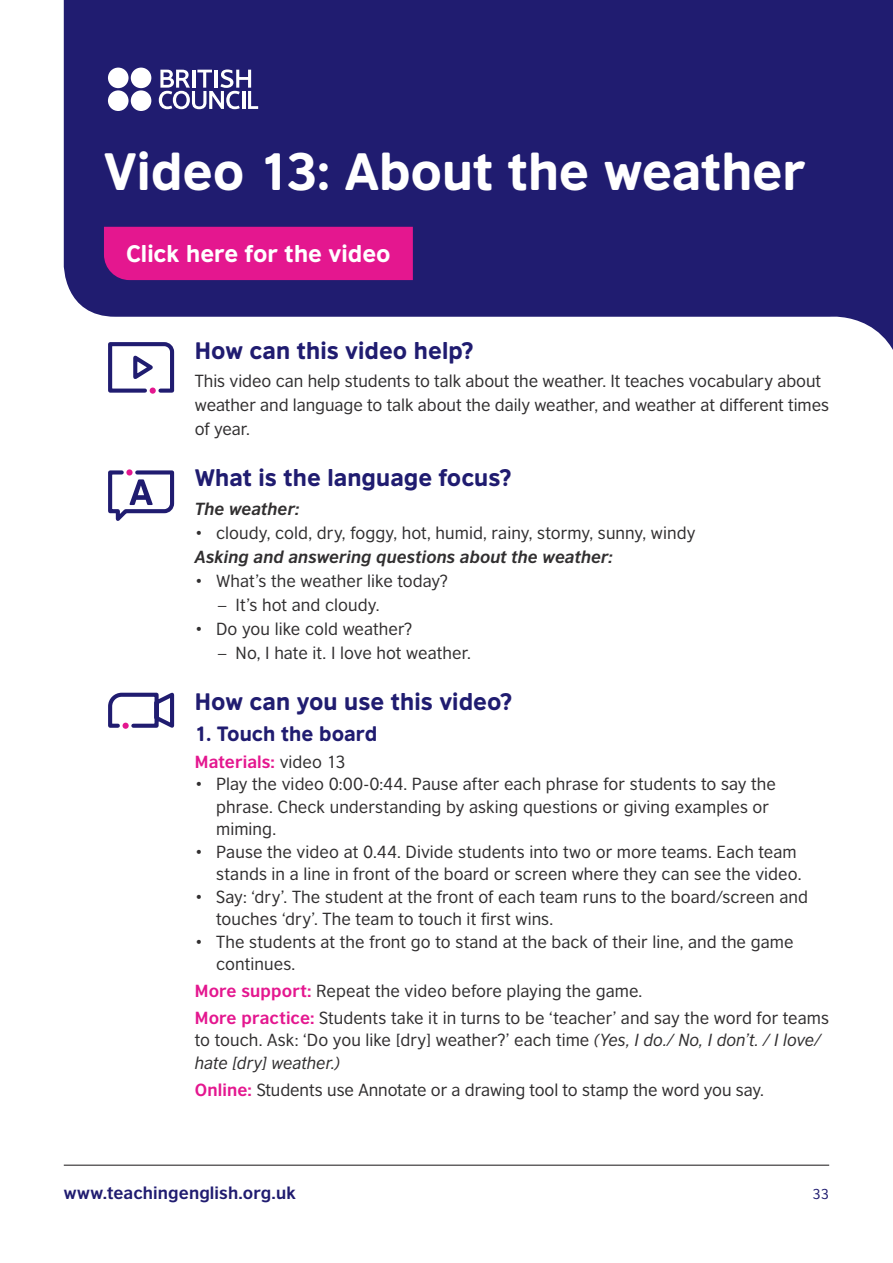
<style>
.page{position:relative;width:893px;height:1263px;background:#fff}
.page>*{position:absolute;margin:0;border:0;box-sizing:border-box;transform-origin:0 0}
.t1{font:49.5px "British Council Sans Headline";letter-spacing:-.005em;color:#fff}
.t2{font:22.5px "British Council Sans Headline";color:#201c70}
.t3{font:22.5px "British Council Sans Headline";color:#fff}
.t4{font:19.5px "British Council Sans Headline";color:#201c70}
.t5{font:16.5px/22.5px "British Council Sans";letter-spacing:.005em;color:#312f30}
.t6{font:italic 700 16.5px "British Council Sans";letter-spacing:.005em;color:#312f30}
.t7{font:700 16.5px "British Council Sans";letter-spacing:.01em;color:#201c70}
.t8{font:700 16.5px "British Council Sans";letter-spacing:.005em;color:#e4178f}
.t9{font:13.5px "British Council Sans";color:#201c70}
.s1{font-weight:400;color:#312f30}
.s2{font-weight:700;color:#e4178f}
.s3{font-style:italic}
</style>
<div class="page">
<hr style="left:64px;top:1164px;width:765px;height:2px;background:#312f30">
<svg style="left:64px;top:0;width:829px;height:350px;background:#36327e"></svg>
<svg style="left:155px;top:69px;width:103px;height:46px"></svg>
<div style="left:131px;top:68px;width:20px;height:20px;background:#fff;border-radius:50%"></div>
<div style="left:108px;top:68px;width:21px;height:20px;background:#fff;border-radius:50%"></div>
<div style="left:131px;top:90px;width:20px;height:21px;background:#fff;border-radius:50%"></div>
<div style="left:108px;top:90px;width:21px;height:21px;background:#fff;border-radius:50%"></div>
<div style="left:104px;top:227px;width:309px;height:53px;background:#e4178f"></div>
<svg style="left:106px;top:340px;width:70px;height:53px"></svg>
<div style="left:150px;top:387px;width:6px;height:7px;background:#e4178f;border-radius:50%"></div>
<svg style="left:108px;top:469px;width:67px;height:52px"></svg>
<svg style="left:108px;top:692px;width:67px;height:37px"></svg>
<p class="t1" style="left:104px;top:134px;width:703px">Video 13: About the weather</p>
<p class="t3" style="left:126px;top:236px;width:266px">Click here for the video</p>
<p class="t2" style="left:195px;top:333px;width:280px">How can this video help?</p>
<p class="t5" style="left:195px;top:369px;width:636px;line-height:24px">This video can help students to talk about the weather. It teaches vocabulary about weather and language to talk about the daily weather, and weather at different times of year.</p>
<p class="t2" style="left:195px;top:461px;width:318px">What is the language focus?</p>
<p class="t6" style="left:195px;top:498px;width:106px">The weather:</p>
<p class="t5" style="left:195px;top:521px;width:502px">• cloudy, cold, dry, foggy, hot, humid, rainy, stormy, sunny, windy</p>
<p class="t6" style="left:195px;top:546px;width:419px">Asking and answering questions about the weather:</p>
<p class="t5" style="left:195px;top:569px;width:255px">• What’s the weather like today?</p>
<p class="t5" style="left:218px;top:593px;width:163px">– It’s hot and cloudy.</p>
<p class="t5" style="left:195px;top:617px;width:219px">• Do you like cold weather?</p>
<p class="t5" style="left:218px;top:641px;width:254px">– No, I hate it. I love hot weather.</p>
<p class="t2" style="left:195px;top:684px;width:319px">How can you use this video?</p>
<p class="t4" style="left:195px;top:719px;width:184px">1. Touch the board</p>
<p class="t8" style="left:195px;top:751px;width:152px">Materials: <span class="s1">video 13</span></p>
<p class="t5" style="left:216px;top:772px;width:561px;text-indent:-21px">• Play the video 0:00-0:44. Pause after each phrase for students to say the phrase. Check understanding by asking questions or giving examples or miming.</p>
<p class="t5" style="left:195px;top:840px;width:608px;text-align:right">• Pause the video at 0.44. Divide students into two or more teams. Each team stands in a line in front of the board or screen where they can see the video.</p>
<p class="t5" style="left:216px;top:885px;width:593px;text-indent:-21px">• Say: ‘dry’. The student at the front of each team runs to the board/screen and touches ‘dry’. The team to touch it first wins.</p>
<p class="t5" style="left:216px;top:930px;width:579px;text-indent:-21px">• The students at the front go to stand at the back of their line, and the game continues.</p>
<p class="t5" style="left:195px;top:979px;width:449px"><span class="s2">More support:</span> Repeat the video before playing the game.</p>
<p class="t5" style="left:195px;top:1006px;width:636px"><span class="s2">More practice:</span> Students take it in turns to be ‘teacher’ and say the word for teams to touch. Ask: ‘Do you like [dry] weather?’ each time <span class="s3">(Yes, I do./ No, I don’t. / I love/ hate [dry] weather.)</span></p>
<p class="t5" style="left:195px;top:1078px;width:571px"><span class="s2">Online:</span> Students use Annotate or a drawing tool to stamp the word you say.</p>
<p class="t7" style="left:64px;top:1182px;width:234px">www.teachingenglish.org.uk</p>
<p class="t9" style="left:813px;top:1186px;width:18px">33</p>
</div>
